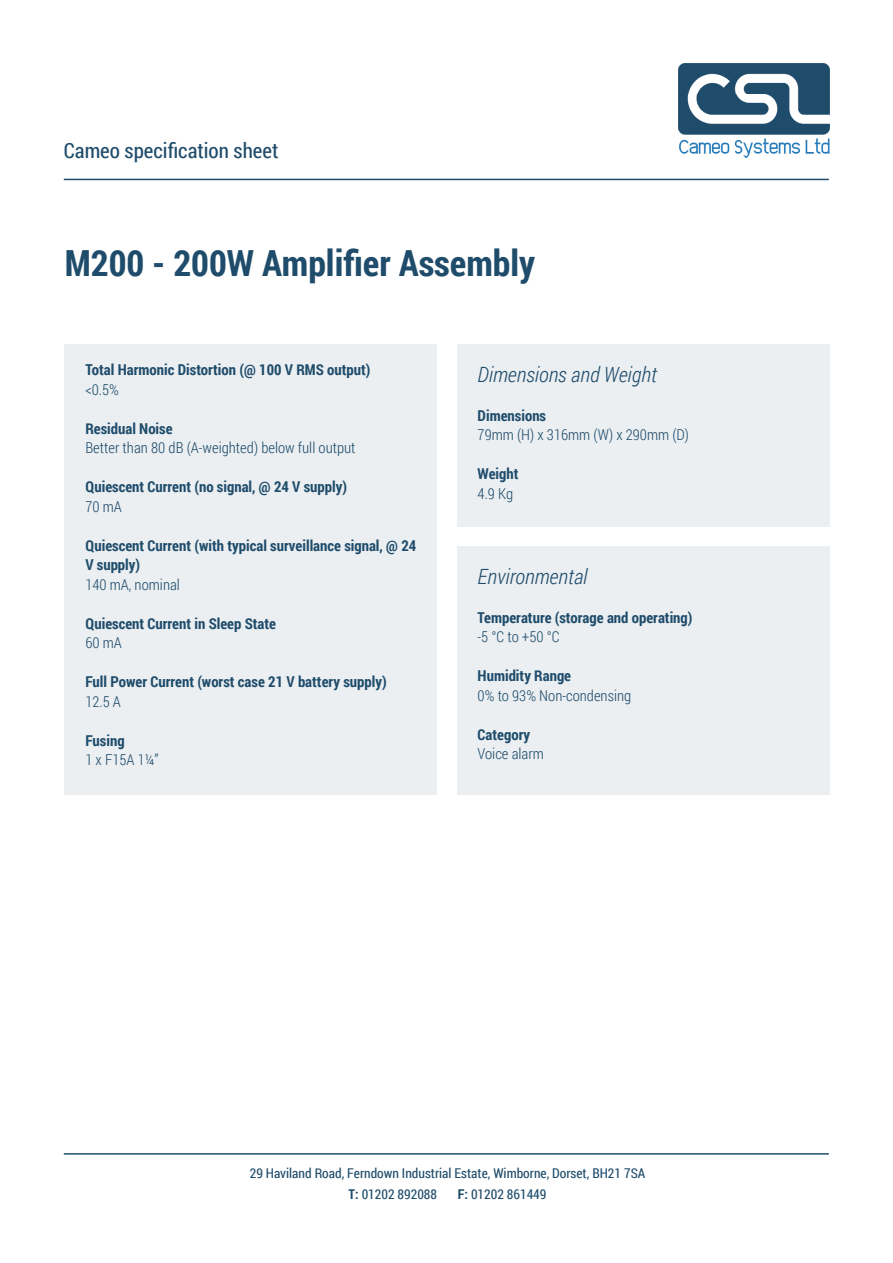
<style>
.page{position:relative;width:893px;height:1263px;background:#fff}
.page>*{position:absolute;margin:0;border:0;box-sizing:border-box;transform-origin:0 0}
.t1{font:700 36px "Roboto Condensed";color:#1f4c6b}
.t2{font:italic 300 21px "Roboto Condensed";color:#1f4c6b}
.t3{font:21px "Roboto Condensed";color:#1f4c6b}
.t4{font:700 15px/19.5px "Roboto Condensed";color:#1f4c6b}
.t5{font:300 15px "Roboto Condensed";color:#1f4c6b}
.t6{font:13.5px/21px "Roboto Condensed";color:#1f4c6b}
.s1{font-weight:700}
</style>
<div class="page">
<img style="left:678px;top:64px;width:151px;height:93px">
<hr style="left:64px;top:179px;width:765px;height:1px;background:#1f4c6b">
<hr style="left:64px;top:1153px;width:765px;height:1px;background:#1f4c6b">
<div style="left:65px;top:344px;width:372px;height:451px;background:#ebeff2"></div>
<div style="left:457px;top:344px;width:372px;height:182px;background:#ebeff2"></div>
<div style="left:457px;top:546px;width:372px;height:249px;background:#ebeff2"></div>
<h2 class="t3" style="left:64px;top:136px;width:216px">Cameo specification sheet</h2>
<p class="t1" style="left:65px;top:238px;width:472px">M200 - 200W Amplifier Assembly</p>
<p class="t4" style="left:85px;top:360px;width:287px">Total Harmonic Distortion (@ 100 V RMS output)</p>
<p class="t5" style="left:85px;top:379px;width:35px">&lt;0.5%</p>
<p class="t4" style="left:85px;top:418px;width:89px">Residual Noise</p>
<p class="t5" style="left:85px;top:438px;width:272px">Better than 80 dB (A-weighted) below full output</p>
<p class="t4" style="left:85px;top:477px;width:263px">Quiescent Current (no signal, @ 24 V supply)</p>
<p class="t5" style="left:85px;top:496px;width:38px">70 mA</p>
<p class="t4" style="left:85px;top:535px;width:332px">Quiescent Current (with typical surveillance signal, @ 24<br>V supply)</p>
<p class="t5" style="left:85px;top:574px;width:96px">140 mA, nominal</p>
<p class="t4" style="left:85px;top:613px;width:192px">Quiescent Current in Sleep State</p>
<p class="t5" style="left:85px;top:633px;width:38px">60 mA</p>
<p class="t4" style="left:85px;top:672px;width:303px">Full Power Current (worst case 21 V battery supply)</p>
<p class="t5" style="left:85px;top:691px;width:37px">12.5 A</p>
<p class="t4" style="left:85px;top:730px;width:41px">Fusing</p>
<p class="t5" style="left:85px;top:750px;width:75px">1 x F15A 1¼”</p>
<p class="t2" style="left:478px;top:360px;width:181px">Dimensions and Weight</p>
<p class="t4" style="left:478px;top:405px;width:70px">Dimensions</p>
<p class="t5" style="left:478px;top:424px;width:213px">79mm (H) x 316mm (W) x 290mm (D)</p>
<p class="t4" style="left:478px;top:463px;width:42px">Weight</p>
<p class="t5" style="left:478px;top:483px;width:37px">4.9 Kg</p>
<p class="t2" style="left:478px;top:562px;width:111px">Environmental</p>
<p class="t4" style="left:478px;top:607px;width:216px">Temperature (storage and operating)</p>
<p class="t5" style="left:478px;top:626px;width:84px">-5 °C to +50 °C</p>
<p class="t4" style="left:478px;top:666px;width:95px">Humidity Range</p>
<p class="t5" style="left:478px;top:685px;width:155px">0% to 93% Non-condensing</p>
<p class="t4" style="left:478px;top:724px;width:54px">Category</p>
<p class="t5" style="left:478px;top:743px;width:68px">Voice alarm</p>
<p class="t6" style="left:349px;top:1162px;width:298px;text-indent:-99px">29 Haviland Road, Ferndown Industrial Estate, Wimborne, Dorset, BH21 7SA<br><span class="s1">T:</span> 01202 892088</p>
<p class="t6" style="left:458px;top:1183px;width:90px"><span class="s1">F:</span> 01202 861449</p>
</div>
